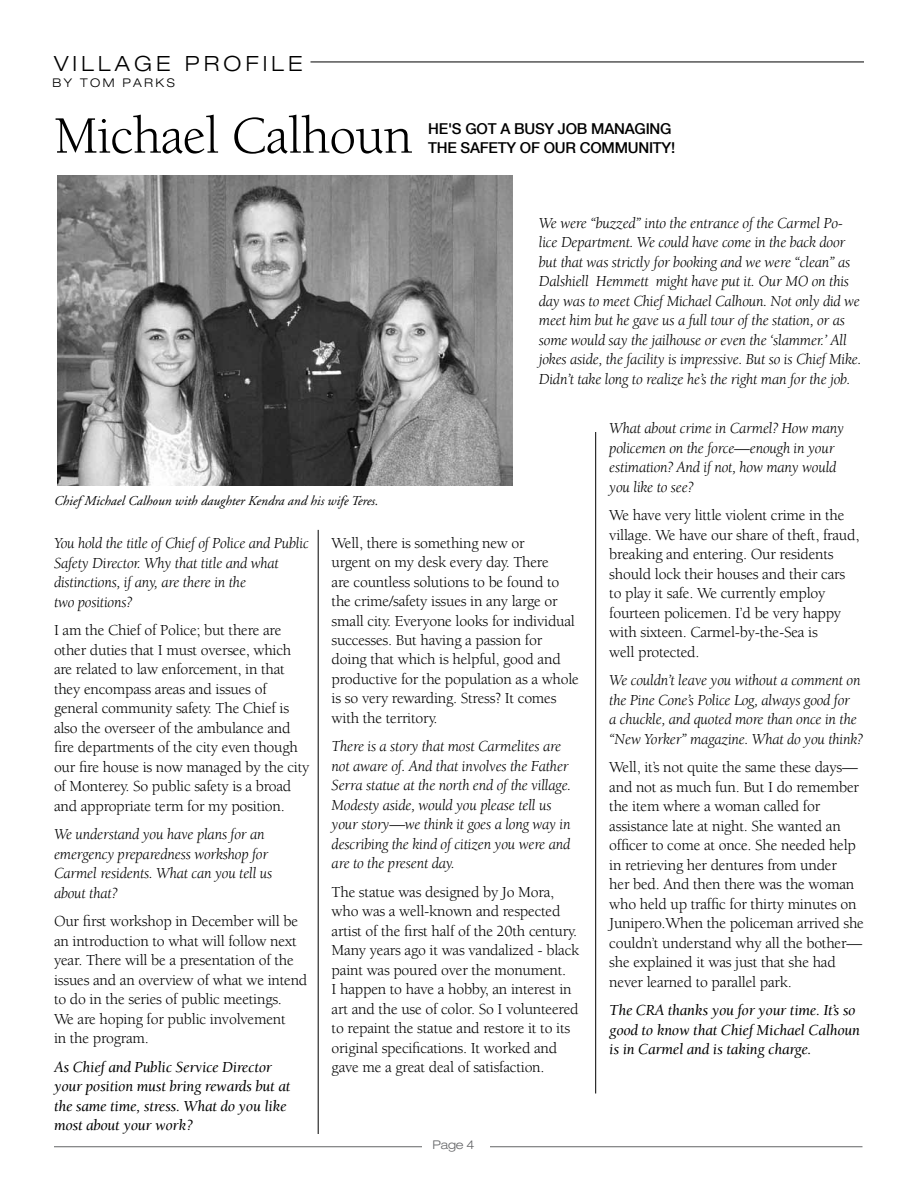
<style>
.page{position:relative;width:918px;height:1188px;background:#fff}
.page>*{position:absolute;margin:0;border:0;box-sizing:border-box;transform-origin:0 0}
.t1{font:54px "Berkeley";letter-spacing:-.015em;color:#000}
.t2{font:300 expanded 21px "Helvetica Neue";letter-spacing:.2em;color:#000}
.t3{font:15.75px/19.5px "Berkeley";letter-spacing:-.015em;color:#000}
.t4{font:italic 15.75px/19.5px "Berkeley";letter-spacing:-.015em;color:#000}
.t5{font:italic 15.75px/19.5px "Berkeley";letter-spacing:-.015em;color:#000}
.t6{font:500 15px/19.5px "Helvetica Neue";letter-spacing:-.015em;color:#000}
.t7{font:italic 13.5px "Adobe Garamond";color:#000}
.t8{font:300 expanded 12px "Helvetica Neue";letter-spacing:.2em;color:#000}
.t9{font:300 expanded 12px "Helvetica Neue";color:#636466}
</style>
<div class="page">
<hr style="left:54px;top:1146px;width:808px;height:1px;background:#636466">
<div style="left:422px;top:1134px;width:68px;height:26px;background:#fff"></div>
<hr style="left:310px;top:62px;width:554px;height:1px;background:#000">
<hr style="left:318px;top:530px;width:1px;height:604px;background:#000">
<hr style="left:595px;top:432px;width:1px;height:662px;background:#000">
<img style="left:58px;top:176px;width:455px;height:310px">
<h2 class="t2" style="left:54px;top:51px;width:250px">VILLAGE PROFILE</h2>
<p class="t8" style="left:52px;top:76px;width:124px">BY TOM PARKS</p>
<h1 class="t1" style="left:54px;top:107px;width:360px">Michael Calhoun</h1>
<p class="t6" style="left:428px;top:118px;width:249px">HE'S GOT A BUSY JOB MANAGING<br>THE SAFETY OF OUR COMMUNITY!</p>
<p class="t4" style="left:539px;top:213px;width:324px">We were “buzzed” into the entrance of the Carmel Po&shy;lice Department. We could have come in the back door but that was strictly for booking and we were “clean” as Dalshiell Hemmett might have put it. Our MO on this day was to meet Chief Michael Calhoun. Not only did we meet him but he gave us a full tour of the station, or as some would say the jailhouse or even the ‘slammer.’ All jokes aside, the facility is impressive. But so is Chief Mike.<br>Didn’t take long to realize he’s the right man for the job.</p>
<p class="t7" style="left:54px;top:494px;width:326px">Chief Michael Calhoun with daughter Kendra and his wife Teres.</p>
<p class="t4" style="left:54px;top:534px;width:256px">You hold the title of Chief of Police and Public Safety Director. Why that title and what distinctions, if any, are there in the<br>two positions?</p>
<p class="t3" style="left:54px;top:621px;width:257px">I am the Chief of Police; but there are other duties that I must oversee, which are related to law enforcement, in that they encompass areas and issues of general community safety. The Chief is also the overseer of the ambulance and fire departments of the city even though our fire house is now managed by the city of Monterey. So public safety is a broad and appropriate term for my position.</p>
<p class="t4" style="left:54px;top:825px;width:220px">We understand you have plans for an emergency preparedness workshop for<br>Carmel residents. What can you tell us about that?</p>
<p class="t3" style="left:54px;top:912px;width:255px">Our first workshop in December will be an introduction to what will follow next year. There will be a presentation of the issues and an overview of what we intend to do in the series of public meetings.<br>We are hoping for public involvement<br>in the program.</p>
<p class="t5" style="left:54px;top:1057px;width:238px">As Chief and Public Service Director your position must bring rewards but at the same time, stress. What do you like most about your work?</p>
<p class="t3" style="left:332px;top:533px;width:249px">Well, there is something new or<br>urgent on my desk every day. There<br>are countless solutions to be found to the crime/safety issues in any large or small city. Everyone looks for individual successes. But having a passion for doing that which is helpful, good and productive for the population as a whole is so very rewarding. Stress? It comes with the territory.</p>
<p class="t4" style="left:332px;top:737px;width:241px">There is a story that most Carmelites are not aware of. And that involves the Father Serra statue at the north end of the village.<br>Modesty aside, would you please tell us your story—we think it goes a long way in describing the kind of citizen you were and are to the present day.</p>
<p class="t3" style="left:332px;top:883px;width:249px">The statue was designed by Jo Mora, who was a well-known and respected artist of the first half of the 20th century.<br>Many years ago it was vandalized - black paint was poured over the monument.<br>I happen to have a hobby, an interest in art and the use of color. So I volunteered to repaint the statue and restore it to its original specifications. It worked and gave me a great deal of satisfaction.</p>
<p class="t9" style="left:433px;top:1137px;width:44px">PAGE 4</p>
<p class="t4" style="left:609px;top:419px;width:236px">What about crime in Carmel? How many policemen on the force—enough in your estimation? And if not, how many would you like to see?</p>
<p class="t3" style="left:609px;top:506px;width:252px">We have very little violent crime in the village. We have our share of theft, fraud, breaking and entering. Our residents should lock their houses and their cars to play it safe. We currently employ fourteen policemen. I’d be very happy with sixteen. Carmel-by-the-Sea is<br>well protected.</p>
<p class="t4" style="left:609px;top:671px;width:255px">We couldn’t leave you without a comment on the Pine Cone’s Police Log, always good for<br>a chuckle, and quoted more than once in the “New Yorker” magazine. What do you think?</p>
<p class="t3" style="left:609px;top:758px;width:256px">Well, it’s not quite the same these days— and not as much fun. But I do remember the item where a woman called for assistance late at night. She wanted an officer to come at once. She needed help in retrieving her dentures from under<br>her bed. And then there was the woman who held up traffic for thirty minutes on Junipero.When the policeman arrived she couldn’t understand why all the bother— she explained it was just that she had never learned to parallel park.</p>
<p class="t5" style="left:609px;top:1001px;width:252px">The CRA thanks you for your time. It’s so good to know that Chief Michael Calhoun is in Carmel and is taking charge.</p>
</div>
